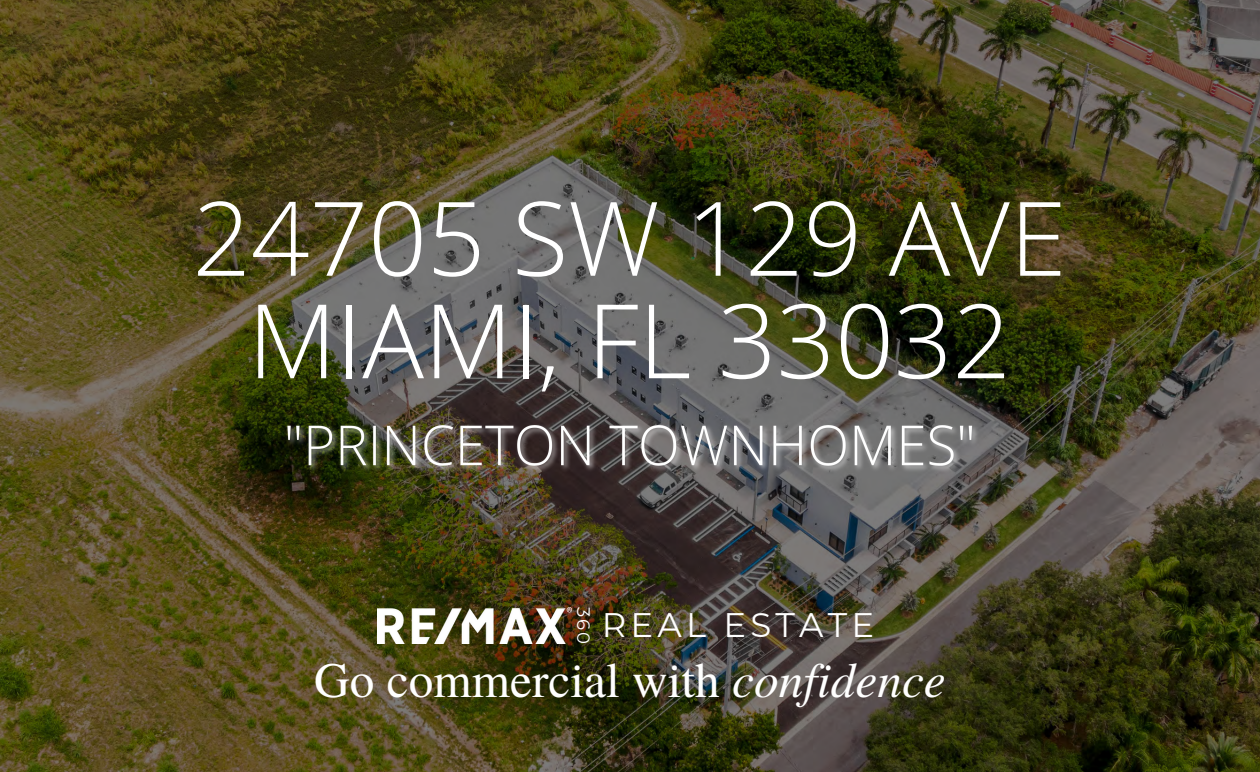
<style>
.page{position:relative;width:1260px;height:772px;background:#fff}
.page>*{position:absolute;margin:0;border:0;box-sizing:border-box;transform-origin:0 0}
.t1{font:300 102.81px/102.4px "Open Sans";color:#fff;text-align:center}
.t2{font:49.35px "Te X Gyre Termes";color:#fff}
.t3{font:33.95px "Montserrat";letter-spacing:.125em;color:#fff}
.t4{font:18.11px "Montserrat";color:#fff}
.s1{font-style:italic}
</style>
<div class="page">
<img style="left:0;top:0;width:1260px;height:771px">
<img style="left:377px;top:607px;width:194px;height:36px">
<img style="left:280px;top:401px;width:706px;height:90px">
<h1 class="t1" style="left:192px;top:184px;width:876px">24705 SW 129 AVE<br>MIAMI, FL 33032</h1>
<p class="t4" style="left:595px;top:606px;width:39px;rotate:90deg">360</p>
<p class="t3" style="left:602px;top:603px;width:274px">REAL ESTATE</p>
<p class="t2" style="left:314px;top:644px;width:633px">Go commercial with <span class="s1">confidence</span></p>
</div>
